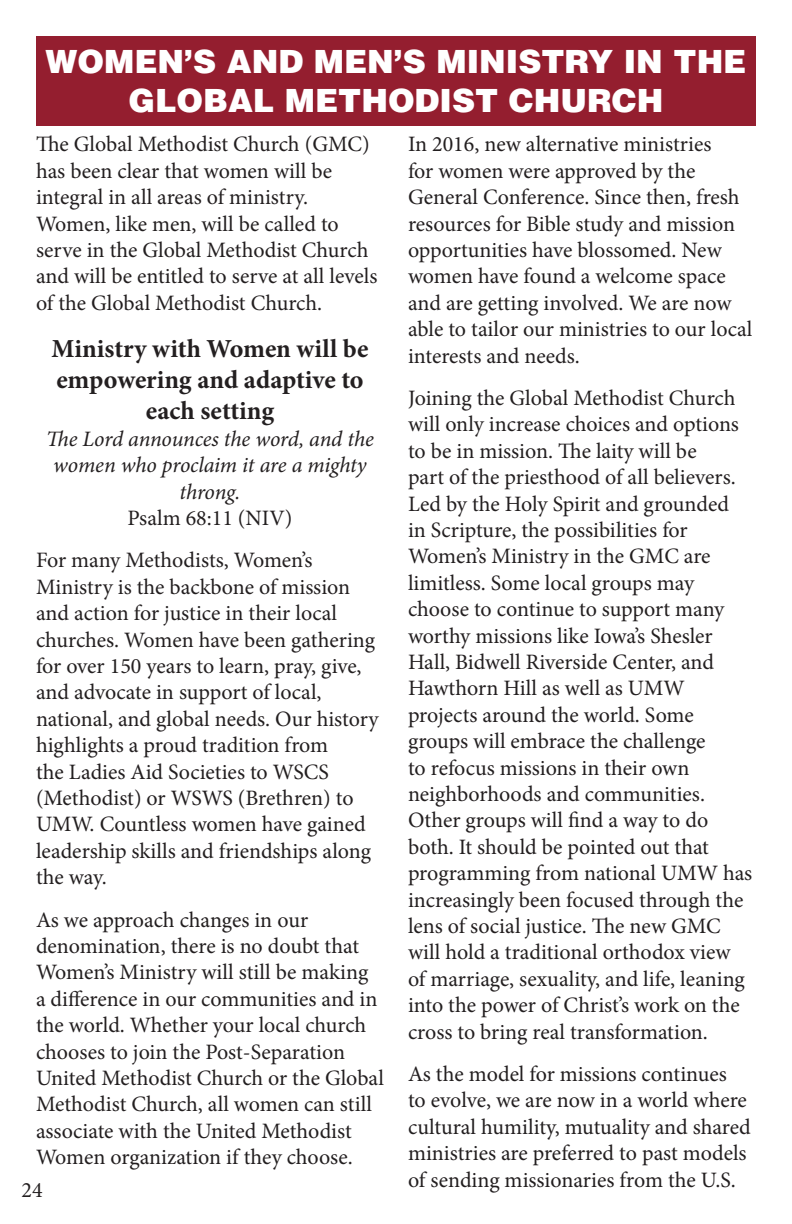
<style>
.page{position:relative;width:792px;height:1224px;background:#fff}
.page>*{position:absolute;margin:0;border:0;box-sizing:border-box;transform-origin:0 0}
.t1{font:900 32px/38.4px "Helvetica";color:#fff;text-align:center}
.t2{font:700 26px/31.2px "Minion Pro";color:#231f20;text-align:center}
.t3{font:22px/26.4px "Minion Pro";color:#231f20}
.t4{font:italic 22px/26.4px "Minion Pro";letter-spacing:-.01em;color:#231f20;text-align:center}
</style>
<div class="page">
<div style="left:36px;top:36px;width:720px;height:90px;background:#941e2f"></div>
<p class="t1" style="left:46px;top:42px;width:702px">WOMEN’S AND MEN’S MINISTRY IN THE<br>GLOBAL METHODIST CHURCH</p>
<p class="t3" style="left:36px;top:131px;width:343px">The Global Methodist Church (GMC) has been clear that women will be integral in all areas of ministry.<br>Women, like men, will be called to serve in the Global Methodist Church and will be entitled to serve at all levels of the Global Methodist Church.</p>
<p class="t2" style="left:52px;top:333px;width:318px">Ministry with Women will be empowering and adaptive to each setting</p>
<p class="t4" style="left:46px;top:425px;width:329px">The Lord announces the word, and the women who proclaim it are a mighty throng.</p>
<p class="t3" style="left:127px;top:505px;width:167px">Psalm 68:11 (NIV)</p>
<p class="t3" style="left:36px;top:547px;width:344px">For many Methodists, Women’s Ministry is the backbone of mission and action for justice in their local churches. Women have been gathering for over 150 years to learn, pray, give, and advocate in support of local, national, and global needs. Our history highlights a proud tradition from<br>the Ladies Aid Societies to WSCS (Methodist) or WSWS (Brethren) to UMW. Countless women have gained leadership skills and friendships along the way.</p>
<p class="t3" style="left:36px;top:906px;width:349px">As we approach changes in our denomination, there is no doubt that Women’s Ministry will still be making<br>a difference in our communities and in the world. Whether your local church chooses to join the Post-Separation United Methodist Church or the Global Methodist Church, all women can still associate with the United Methodist Women organization if they choose.</p>
<p class="t3" style="left:22px;top:1177px;width:23px">24</p>
<p class="t3" style="left:408px;top:131px;width:346px">In 2016, new alternative ministries<br>for women were approved by the General Conference. Since then, fresh resources for Bible study and mission opportunities have blossomed. New women have found a welcome space and are getting involved. We are now able to tailor our ministries to our local interests and needs.</p>
<p class="t3" style="left:408px;top:385px;width:346px">Joining the Global Methodist Church will only increase choices and options to be in mission. The laity will be<br>part of the priesthood of all believers.<br>Led by the Holy Spirit and grounded in Scripture, the possibilities for Women’s Ministry in the GMC are limitless. Some local groups may choose to continue to support many worthy missions like Iowa’s Shesler Hall, Bidwell Riverside Center, and Hawthorn Hill as well as UMW projects around the world. Some groups will embrace the challenge<br>to refocus missions in their own neighborhoods and communities.<br>Other groups will find a way to do both. It should be pointed out that programming from national UMW has increasingly been focused through the lens of social justice. The new GMC will hold a traditional orthodox view of marriage, sexuality, and life, leaning into the power of Christ’s work on the cross to bring real transformation.</p>
<p class="t3" style="left:408px;top:1061px;width:344px">As the model for missions continues<br>to evolve, we are now in a world where cultural humility, mutuality and shared ministries are preferred to past models of sending missionaries from the U.S.</p>
</div>
